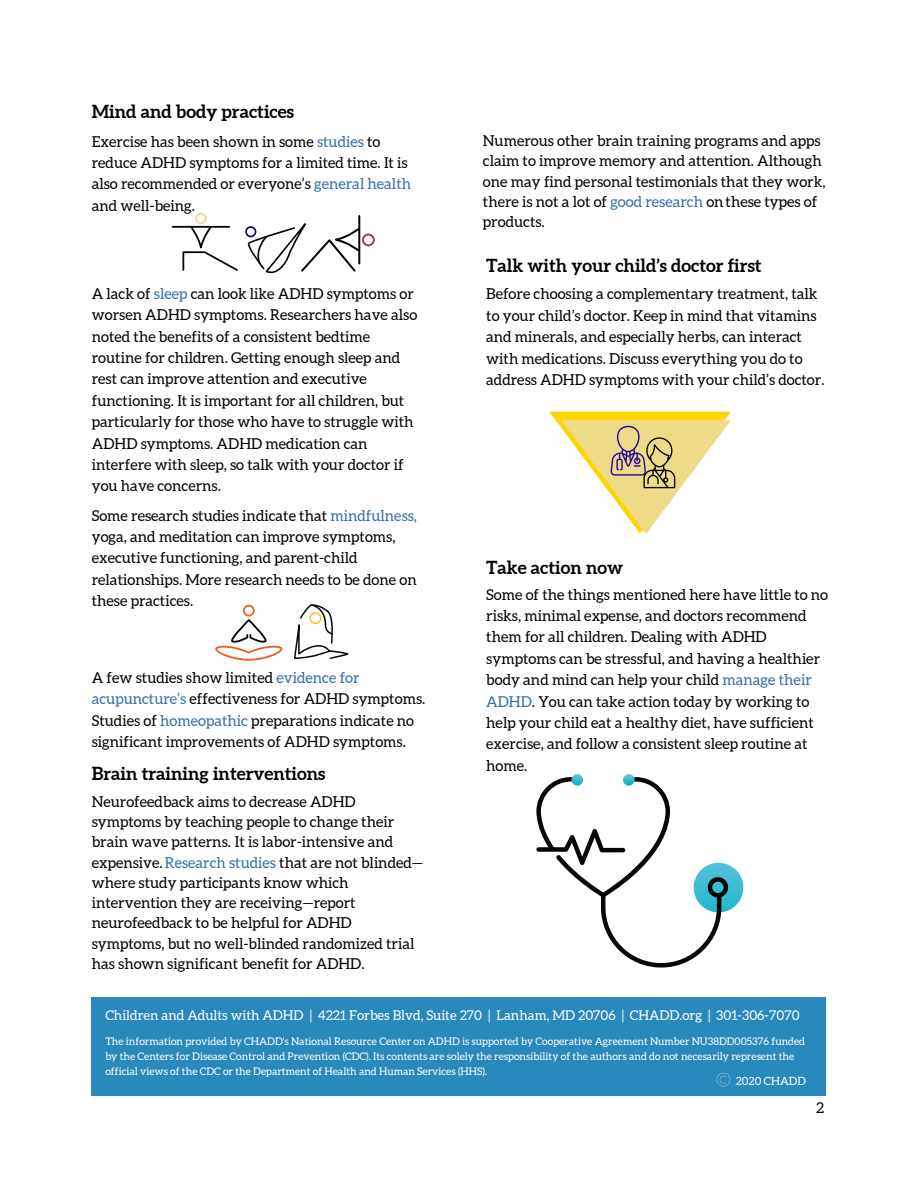
<style>
.page{position:relative;width:918px;height:1188px;background:#fff}
.page>*{position:absolute;margin:0;border:0;box-sizing:border-box;transform-origin:0 0}
.t1{font:700 18px "Aleo";color:#000}
.t2{font:15px/21.3px "Aleo";color:#000}
.t3{font:13.5px "Aleo";color:#fff}
.t4{font:11.4px "Aleo";color:#fff}
.t5{font:10.5px/14.7px "Aleo";color:#fff}
.s1{color:#366eaa}
</style>
<div class="page">
<div style="left:92px;top:997px;width:734px;height:99px;background:#2988bc"></div>
<svg style="left:717px;top:1073px;width:13px;height:13px"></svg>
<hr style="left:173px;top:226px;width:56px;height:2px;background:#040505">
<svg style="left:182px;top:213px;width:193px;height:61px"></svg>
<svg style="left:215px;top:605px;width:68px;height:56px"></svg>
<svg style="left:294px;top:604px;width:55px;height:55px"></svg>
<svg style="left:536px;top:774px;width:207px;height:194px"></svg>
<svg style="left:549px;top:412px;width:182px;height:122px"></svg>
<p class="t1" style="left:92px;top:101px;width:204px">Mind and body practices</p>
<p class="t2" style="left:92px;top:131px;width:321px">Exercise has been shown in some <span class="s1">studies</span> to reduce ADHD symptoms for a limited time. It is also recommended or everyone’s <span class="s1">general health </span>and well-being.</p>
<p class="t2" style="left:92px;top:283px;width:327px">A lack of <span class="s1">sleep</span> can look like ADHD symptoms or worsen ADHD symptoms. Researchers have also noted the benefits of a consistent bedtime routine for children. Getting enough sleep and rest can improve attention and executive functioning. It is important for all children, but particularly for those who have to struggle with ADHD symptoms. ADHD medication can interfere with sleep, so talk with your doctor if you have concerns.</p>
<p class="t2" style="left:92px;top:505px;width:327px">Some research studies indicate that <span class="s1">mindfulness, </span>yoga, and meditation can improve symptoms, executive functioning, and parent-child relationships. More research needs to be done on these practices.</p>
<p class="t2" style="left:92px;top:667px;width:335px">A few studies show limited <span class="s1">evidence for acupuncture’s</span> effectiveness for ADHD symptoms.<br>Studies of <span class="s1">homeopathic</span> preparations indicate no significant improvements of ADHD symptoms.</p>
<p class="t1" style="left:92px;top:763px;width:235px">Brain training interventions</p>
<p class="t2" style="left:92px;top:791px;width:333px;line-height:20.2px">Neurofeedback aims to decrease ADHD symptoms by teaching people to change their brain wave patterns. It is labor-intensive and expensive.<span class="s1">Research studies</span> that are not blinded— where study participants know which intervention they are receiving—report neurofeedback to be helpful for ADHD symptoms, but no well-blinded randomized trial has shown significant benefit for ADHD.</p>
<p class="t2" style="left:483px;top:131px;width:344px;line-height:20.2px">Numerous other brain training programs and apps claim to improve memory and attention. Although one may find personal testimonials that they work, there is not a lot of <span class="s1">good research</span> onthese types of products.</p>
<p class="t1" style="left:486px;top:255px;width:277px">Talk with your child’s doctor first</p>
<p class="t2" style="left:486px;top:283px;width:340px">Before choosing a complementary treatment, talk to your child’s doctor. Keep in mind that vitamins and minerals, and especially herbs, can interact with medications. Discuss everything you do to address ADHD symptoms with your child’s doctor.</p>
<p class="t1" style="left:486px;top:557px;width:138px">Take action now</p>
<p class="t2" style="left:486px;top:584px;width:343px">Some of the things mentioned here have little to no risks, minimal expense, and doctors recommend them for all children. Dealing with ADHD symptoms can be stressful, and having a healthier body and mind can help your child <span class="s1">manage their ADHD</span>. You can take action today by working to help your child eat a healthy diet, have sufficient exercise, and follow a consistent sleep routine at home.</p>
<p class="t3" style="left:105px;top:1007px;width:696px">Children and Adults with ADHD | 4221 Forbes Blvd, Suite 270 | Lanham, MD 20706 | CHADD.org | 301-306-7070</p>
<p class="t5" style="left:105px;top:1034px;width:701px">The information provided by CHADD's National Resource Center on ADHD is supported by Cooperative Agreement Number NU38DD005376 funded by the Centers for Disease Control and Prevention (CDC). Its contents are solely the responsibility of the authors and do not necesarily represent the official views of the CDC or the Department of Health and Human Services (HHS).</p>
<p class="t4" style="left:736px;top:1074px;width:71px">2020 CHADD</p>
<p class="t2" style="left:816px;top:1097px;width:9px">2</p>
</div>
